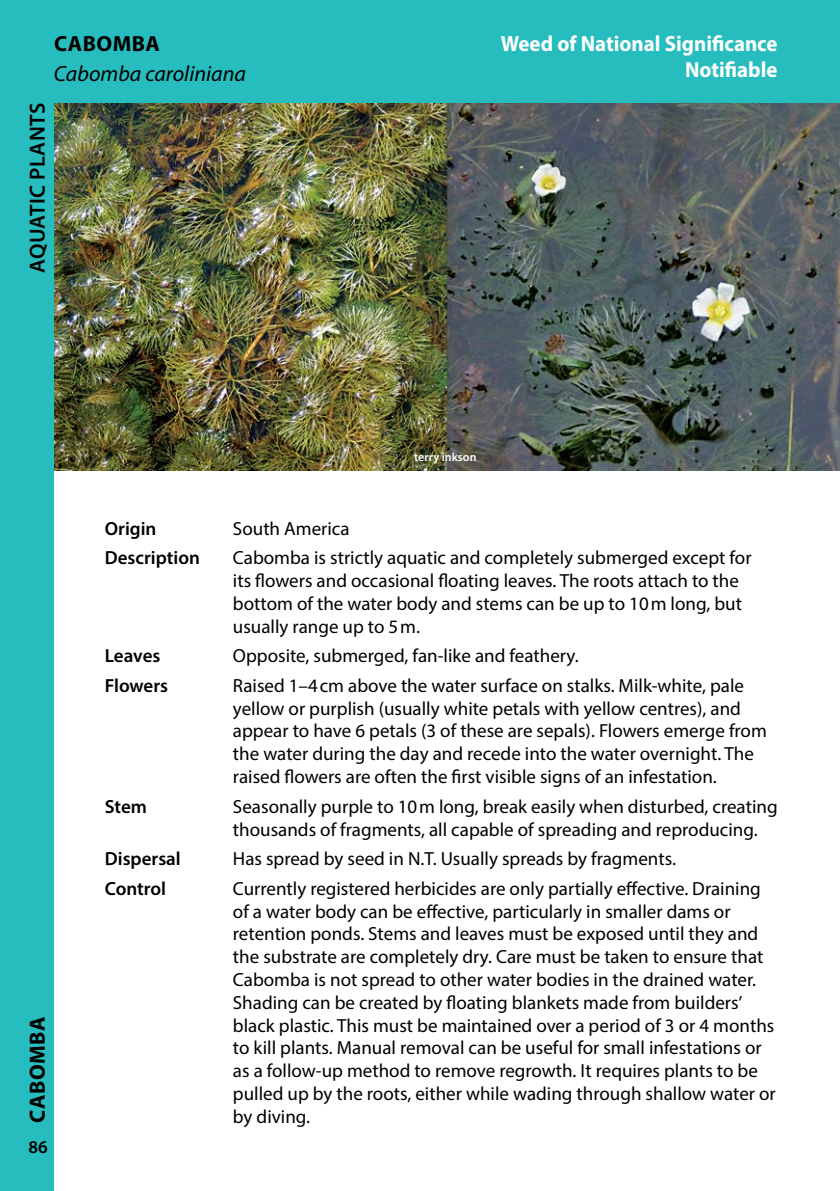
<style>
.page{position:relative;width:840px;height:1191px;background:#fff}
.page>*{position:absolute;margin:0;border:0;box-sizing:border-box;transform-origin:0 0}
.t1{font:700 22px/26.4px "Myriad Pro";color:#fff;text-align:right;scale:.95 1}
.t2{font:italic 22px "Myriad Pro";color:#000}
.t3{font:700 22px "Myriad Pro";color:#000}
.t4{font:600 22px "Myriad Pro";letter-spacing:.02em;color:#000}
.t5{font:19px/22.8px "Myriad Pro";color:#000}
.t6{font:600 19px "Myriad Pro";color:#000}
.t7{font:600 18px "Myriad Pro";color:#000}
.t8{font:600 12px "Myriad Pro";color:#fff}
</style>
<div class="page">
<img style="left:54px;top:102px;width:785px;height:368px">
<div style="left:0;top:0;width:54px;height:1191px;background:#27bdbe"></div>
<div style="left:0;top:0;width:839px;height:102px;background:#27bdbe"></div>
<p class="t3" style="left:54px;top:29px;width:15px">cab</p>
<p class="t3" style="left:96px;top:29px;width:33px">omba</p>
<p class="t2" style="left:54px;top:60px;width:193px">Cabomba caroliniana</p>
<p class="t4" style="left:23px;top:273px;width:172px;rotate:-90deg">aquatic plants</p>
<p class="t1" style="left:500px;top:29px;width:292px">Weed of National Significance<br>Notifiable</p>
<p class="t8" style="left:414px;top:449px;width:64px">terry inkson</p>
<p class="t3" style="left:23px;top:1122px;width:106px;rotate:-90deg">cabomba</p>
<p class="t7" style="left:28px;top:1136px;width:21px">86</p>
<p class="t6" style="left:105px;top:516px;width:53px">Origin</p>
<p class="t5" style="left:233px;top:516px;width:118px">South America</p>
<p class="t6" style="left:105px;top:546px;width:97px">Description</p>
<p class="t5" style="left:233px;top:546px;width:520px">Cabomba is strictly aquatic and completely submerged except for its flowers and occasional floating leaves. The roots attach to the bottom of the water body and stems can be up to 10m long, but usually range up to 5m.</p>
<p class="t6" style="left:105px;top:644px;width:57px">Leaves</p>
<p class="t5" style="left:233px;top:644px;width:347px">Opposite, submerged, fan-like and feathery.</p>
<p class="t6" style="left:105px;top:673px;width:65px">Flowers</p>
<p class="t5" style="left:233px;top:674px;width:535px">Raised 1–4cm above the water surface on stalks. Milk-white, pale yellow or purplish (usually white petals with yellow centres), and appear to have 6 petals (3 of these are sepals). Flowers emerge from the water during the day and recede into the water overnight. The raised flowers are often the first visible signs of an infestation.</p>
<p class="t6" style="left:105px;top:794px;width:44px">Stem</p>
<p class="t5" style="left:233px;top:794px;width:546px">Seasonally purple to 10m long, break easily when disturbed, creating thousands of fragments, all capable of spreading and reproducing.</p>
<p class="t6" style="left:105px;top:846px;width:77px">Dispersal</p>
<p class="t5" style="left:233px;top:847px;width:444px">Has spread by seed in N.T. Usually spreads by fragments.</p>
<p class="t6" style="left:105px;top:876px;width:63px">Control</p>
<p class="t5" style="left:233px;top:876px;width:544px">Currently registered herbicides are only partially effective. Draining of a water body can be effective, particularly in smaller dams or retention ponds. Stems and leaves must be exposed until they and the substrate are completely dry. Care must be taken to ensure that Cabomba is not spread to other water bodies in the drained water.<br>Shading can be created by floating blankets made from builders’ black plastic. This must be maintained over a period of 3 or 4 months to kill plants. Manual removal can be useful for small infestations or as a follow-up method to remove regrowth. It requires plants to be pulled up by the roots, either while wading through shallow water or</p>
<p class="t5" style="left:233px;top:1104px;width:79px">by diving.</p>
</div>
